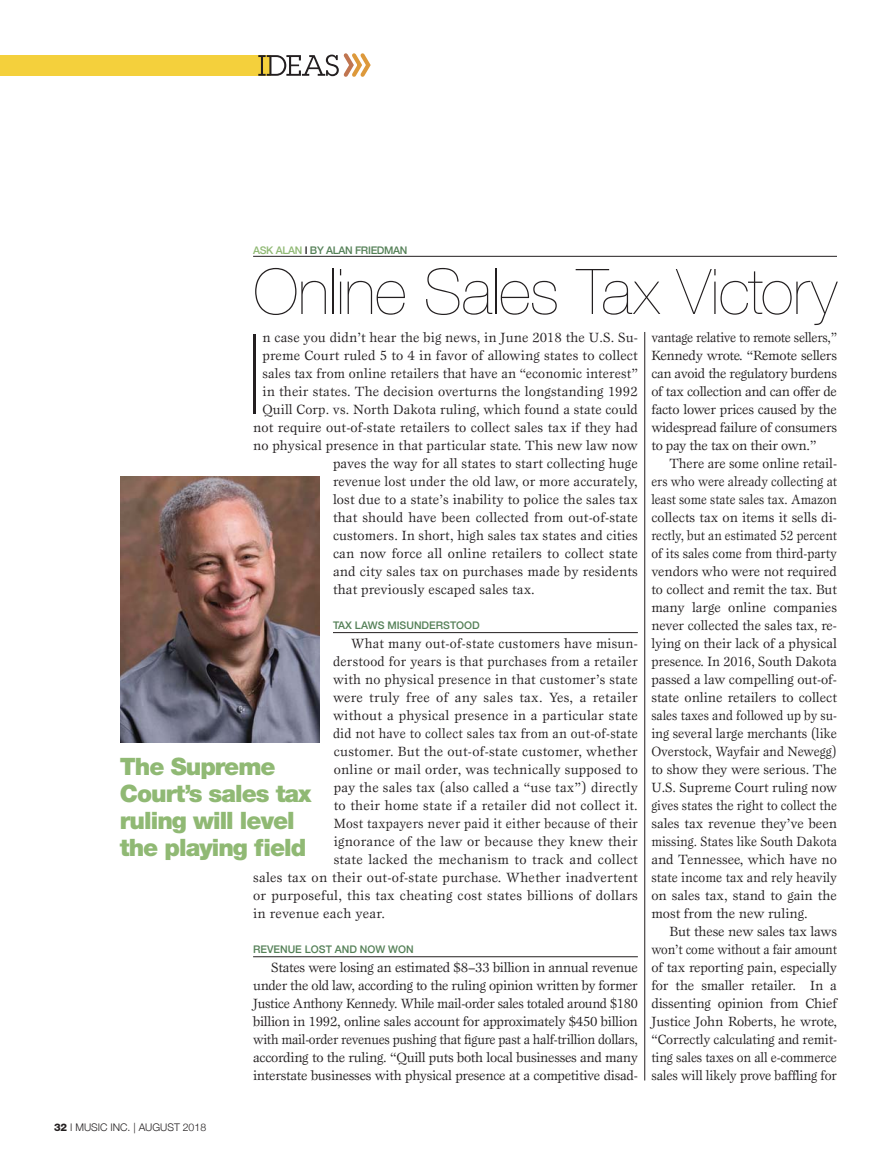
<style>
.page{position:relative;width:891px;height:1175px;background:#fff}
.page>*{position:absolute;margin:0;border:0;box-sizing:border-box;transform-origin:0 0}
.t1{font:200 111.75px "Helvetica Neue";color:#231f20}
.t2{font:200 63px "Helvetica Neue";letter-spacing:-.01em;color:#231f20}
.t3{font:900 24px/27px "Helvetica Neue";letter-spacing:-.04em;color:#90b974}
.t4{font:13.8px/18px "Esprit";letter-spacing:.01em;color:#231f20;text-align:justify}
.t5{font:13.8px/18px "Esprit";letter-spacing:.01em;color:#231f20;text-align:justify;scale:.95 1}
.t6{font:500 10.5px "Helvetica Neue";color:#558158}
.t7{font:300 10.5px "Helvetica Neue";color:#231f20}
.t8{font:500 10.5px "Helvetica Neue";letter-spacing:-.03em;color:#558158}
.s1{color:#90b974}
.s2{color:#231f20}
.s3{font-weight:800}
</style>
<div class="page">
<div style="left:0;top:55px;width:270px;height:21px;background:#f4d03c"></div>
<svg style="left:258px;top:53px;width:113px;height:24px"></svg>
<hr style="left:333px;top:632px;width:305px;height:1px;background:#231f20">
<hr style="left:253px;top:956px;width:385px;height:1px;background:#231f20">
<hr style="left:253px;top:256px;width:584px;height:1px;background:#231f20">
<img style="left:120px;top:476px;width:200px;height:266px">
<hr style="left:645px;top:332px;width:1px;height:748px;background:#231f20">
<p class="t8" style="left:253px;top:244px;width:156px"><span class="s1">ASK ALAN</span> <span class="s2">I</span> BY ALAN FRIEDMAN</p>
<h2 class="t2" style="left:253px;top:255px;width:585px">Online Sales Tax Victory</h2>
<h1 class="t1" style="left:247px;top:310px;width:16px">I</h1>
<p class="t4" style="left:263px;top:330px;width:377px">n case you didn’t hear the big news, in June 2018 the U.S. Su-</p>
<p class="t4" style="left:263px;top:348px;width:377px">preme Court ruled 5 to 4 in favor of allowing states to collect</p>
<p class="t4" style="left:263px;top:366px;width:377px">sales tax from online retailers that have an “economic interest”</p>
<p class="t4" style="left:263px;top:384px;width:377px">in their states. The decision overturns the longstanding 1992</p>
<p class="t4" style="left:263px;top:402px;width:377px">Quill Corp. vs. North Dakota ruling, which found a state could</p>
<p class="t4" style="left:253px;top:420px;width:386px">not require out-of-state retailers to collect sales tax if they had</p>
<p class="t4" style="left:253px;top:438px;width:386px">no physical presence in that particular state. This new law now</p>
<p class="t4" style="left:333px;top:456px;width:306px">paves the way for all states to start collecting huge</p>
<p class="t4" style="left:333px;top:474px;width:306px">revenue lost under the old law, or more accurately,</p>
<p class="t4" style="left:333px;top:492px;width:306px">lost due to a state’s inability to police the sales tax</p>
<p class="t4" style="left:333px;top:510px;width:306px">that should have been collected from out-of-state</p>
<p class="t4" style="left:333px;top:528px;width:306px">customers. In short, high sales tax states and cities</p>
<p class="t4" style="left:333px;top:546px;width:306px">can now force all online retailers to collect state</p>
<p class="t4" style="left:333px;top:564px;width:306px">and city sales tax on purchases made by residents</p>
<p class="t4" style="left:333px;top:582px;width:203px">that previously escaped sales tax.</p>
<p class="t6" style="left:333px;top:618px;width:148px">TAX LAWS MISUNDERSTOOD</p>
<p class="t4" style="left:351px;top:636px;width:288px">What many out-of-state customers have misun-</p>
<p class="t4" style="left:333px;top:654px;width:306px">derstood for years is that purchases from a retailer</p>
<p class="t4" style="left:333px;top:672px;width:306px">with no physical presence in that customer’s state</p>
<p class="t4" style="left:333px;top:690px;width:306px">were truly free of any sales tax. Yes, a retailer</p>
<p class="t4" style="left:333px;top:708px;width:306px">without a physical presence in a particular state</p>
<p class="t5" style="left:333px;top:726px;width:322px">did not have to collect sales tax from an out-of-state</p>
<p class="t4" style="left:334px;top:744px;width:306px">customer. But the out-of-state customer, whether</p>
<p class="t4" style="left:334px;top:762px;width:306px">online or mail order, was technically supposed to</p>
<p class="t4" style="left:334px;top:780px;width:306px">pay the sales tax (also called a “use tax”) directly</p>
<p class="t4" style="left:334px;top:798px;width:306px">to their home state if a retailer did not collect it.</p>
<p class="t5" style="left:334px;top:816px;width:322px">Most taxpayers never paid it either because of their</p>
<p class="t4" style="left:334px;top:834px;width:306px">ignorance of the law or because they knew their</p>
<p class="t4" style="left:334px;top:852px;width:306px">state lacked the mechanism to track and collect</p>
<p class="t4" style="left:253px;top:870px;width:386px">sales tax on their out-of-state purchase. Whether inadvertent</p>
<p class="t4" style="left:253px;top:888px;width:386px">or purposeful, this tax cheating cost states billions of dollars</p>
<p class="t4" style="left:253px;top:906px;width:133px">in revenue each year.</p>
<p class="t6" style="left:253px;top:942px;width:162px">REVENUE LOST AND NOW WON</p>
<p class="t4" style="left:253px;top:960px;width:386px;text-indent:18px">States were losing an estimated $8–33 billion in annual revenue under the old law, according to the ruling opinion written by former Justice Anthony Kennedy. While mail-order sales totaled around $180 billion in 1992, online sales account for approximately $450 billion with mail-order revenues pushing that figure past a half-trillion dollars, according to the ruling. “Quill puts both local businesses and many interstate businesses with physical presence at a competitive disad-</p>
<h3 class="t3" style="left:120px;top:755px;width:193px">The Supreme<br>Court’s sales tax ruling will level the playing field</h3>
<p class="t5" style="left:651px;top:330px;width:197px">vantage relative to remote sellers,” Kennedy wrote. “Remote sellers can avoid the regulatory burdens of tax collection and can offer de facto lower prices caused by the widespread failure of consumers to pay the tax on their own.”</p>
<p class="t4" style="left:651px;top:456px;width:187px;text-indent:18px">There are some online retail&shy;ers who were already collecting at least some state sales tax. Amazon collects tax on items it sells di&shy;rectly, but an estimated 52 percent of its sales come from third-party vendors who were not required to collect and remit the tax. But many large online companies never collected the sales tax, re&shy;lying on their lack of a physical presence. In 2016, South Dakota passed a law compelling out-of&shy;state online retailers to collect sales taxes and followed up by su&shy;ing several large merchants (like Overstock, Wayfair and Newegg) to show they were serious. The U.S. Supreme Court ruling now gives states the right to collect the sales tax revenue they’ve been missing. States like South Dakota and Tennessee, which have no state income tax and rely heavily on sales tax, stand to gain the most from the new ruling.</p>
<p class="t4" style="left:651px;top:924px;width:187px;text-indent:18px">But these new sales tax laws won’t come without a fair amount of tax reporting pain, especially for the smaller retailer. In a dissenting opinion from Chief Justice John Roberts, he wrote, “Correctly calculating and remit&shy;ting sales taxes on all e-commerce sales will likely prove baffling for</p>
<p class="t7" style="left:54px;top:1120px;width:154px"><span class="s3">32</span> I MUSIC INC. | AUGUST 2018</p>
</div>
